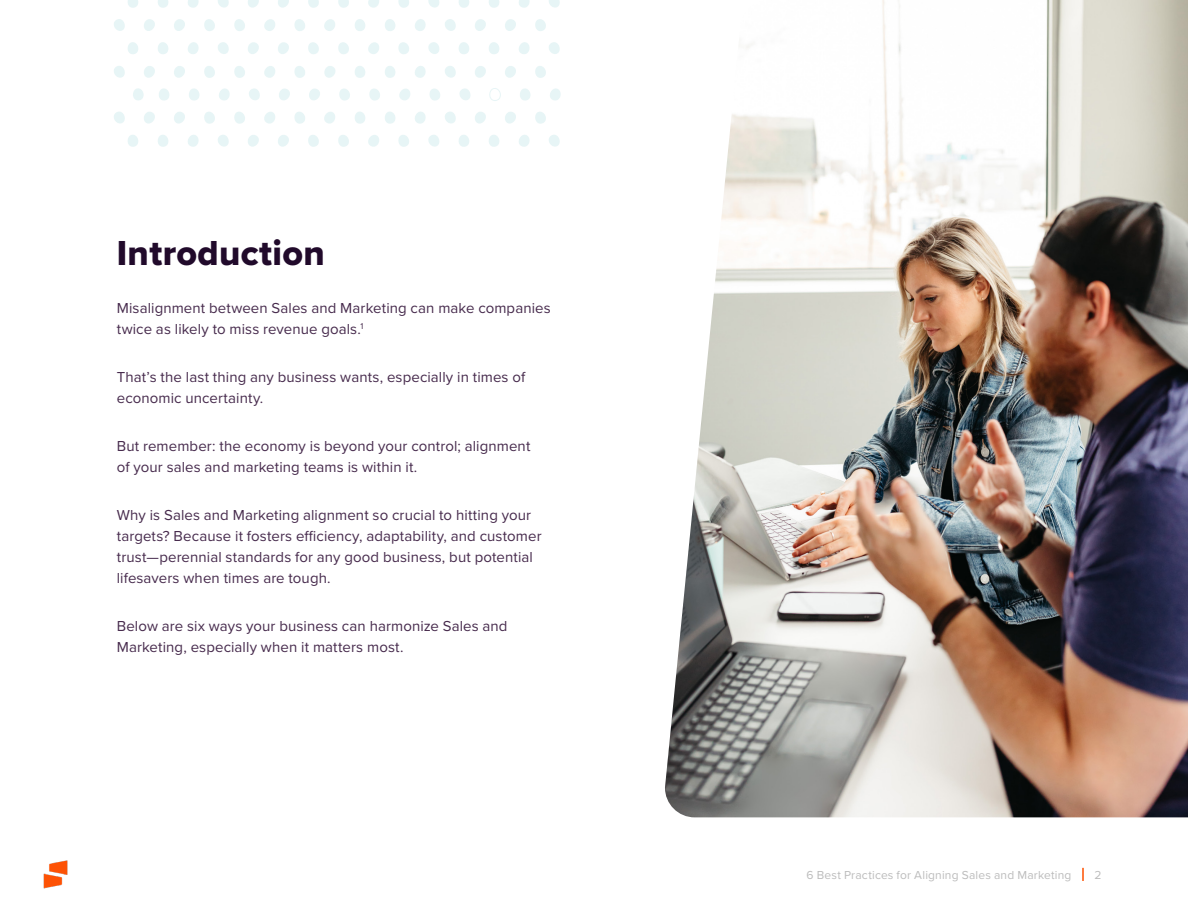
<style>
.page{position:relative;width:1188px;height:918px;background:#fff}
.page>*{position:absolute;margin:0;border:0;box-sizing:border-box;transform-origin:0 0}
.Heading_2{font:36px "Proxima Nova Extrabld";letter-spacing:.01em;color:#210a2b}
.Body{font:15px/21px "Proxima Nova";letter-spacing:.005em;color:#472b4d}
.t1{font:12px "Proxima Nova";letter-spacing:.015em;color:#bcbcbc}
</style>
<div class="page">
<img style="left:43px;top:860px;width:25px;height:28px">
<svg style="left:1082px;top:868px;width:2px;height:13px"></svg>
<img style="left:665px;top:0;width:523px;height:817px">
<svg style="left:114px;top:0;width:447px;height:147px"></svg>
<p class="Heading_2" style="left:117px;top:226px;width:210px">Introduction</p>
<p class="Body" style="left:117px;top:297px;width:435px">Misalignment between Sales and Marketing can make companies twice as likely to miss revenue goals.<sup>1</sup></p>
<p class="Body" style="left:117px;top:366px;width:410px">That’s the last thing any business wants, especially in times of economic uncertainty.</p>
<p class="Body" style="left:117px;top:435px;width:415px">But remember: the economy is beyond your control; alignment of your sales and marketing teams is within it.</p>
<p class="Body" style="left:117px;top:504px;width:426px">Why is Sales and Marketing alignment so crucial to hitting your targets? Because it fosters efficiency, adaptability, and customer trust—perennial standards for any good business, but potential lifesavers when times are tough.</p>
<p class="Body" style="left:117px;top:615px;width:392px">Below are six ways your business can harmonize Sales and<br>Marketing, especially when it matters most.</p>
<p class="t1" style="left:807px;top:866px;width:266px">6 Best Practices for Aligning Sales and Marketing</p>
<p class="t1" style="left:1095px;top:866px;width:9px">2</p>
</div>
